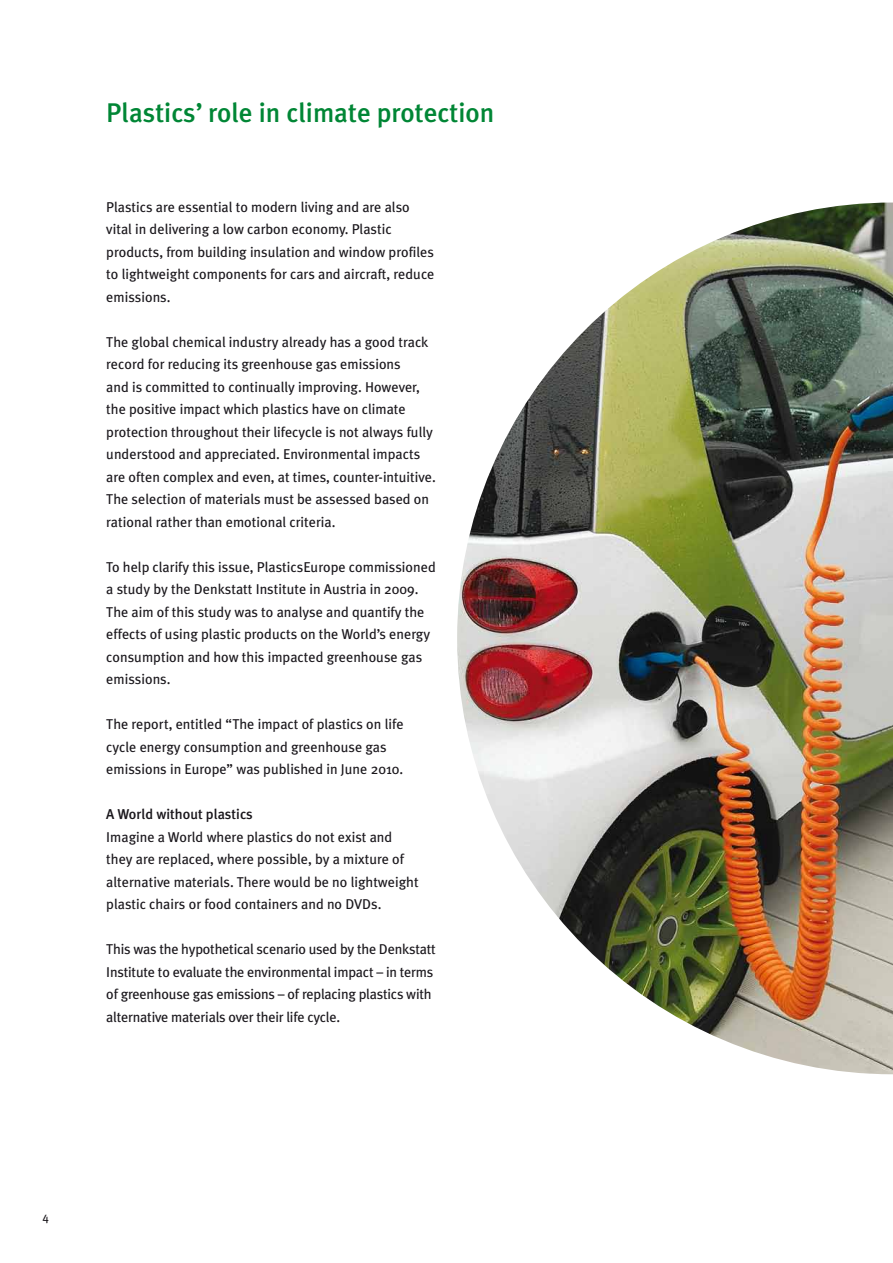
<style>
.page{position:relative;width:893px;height:1263px;background:#fff}
.page>*{position:absolute;margin:0;border:0;box-sizing:border-box;transform-origin:0 0}
.t1{font:500 27px "Meta Plus";color:#008635}
.t2{font:14.25px/22.5px "Meta Plus";color:#1a171c}
.t3{font:500 14.25px "Meta Plus";color:#1a171c}
.t4{font:12px "Meta Plus";color:#1a171c}
</style>
<div class="page">
<img style="left:457px;top:202px;width:436px;height:872px">
<h1 class="t1" style="left:106px;top:97px;width:389px">Plastics’ role in climate protection</h1>
<p class="t2" style="left:106px;top:195px;width:330px">Plastics are essential to modern living and are also vital in delivering a low carbon economy. Plastic products, from building insulation and window profiles to lightweight components for cars and aircraft, reduce emissions.</p>
<p class="t2" style="left:106px;top:330px;width:331px">The global chemical industry already has a good track record for reducing its greenhouse gas emissions<br>and is committed to continually improving. However, the positive impact which plastics have on climate protection throughout their lifecycle is not always fully understood and appreciated. Environmental impacts are often complex and even, at times, counter-intuitive.<br>The selection of materials must be assessed based on rational rather than emotional criteria.</p>
<p class="t2" style="left:106px;top:555px;width:331px">To help clarify this issue, PlasticsEurope commissioned a study by the Denkstatt Institute in Austria in 2009.<br>The aim of this study was to analyse and quantify the effects of using plastic products on the World’s energy consumption and how this impacted greenhouse gas emissions.</p>
<p class="t2" style="left:106px;top:713px;width:299px">The report, entitled “The impact of plastics on life cycle energy consumption and greenhouse gas emissions in Europe” was published in June 2010.</p>
<p class="t3" style="left:106px;top:806px;width:148px">A World without plastics</p>
<p class="t2" style="left:106px;top:825px;width:314px">Imagine a World where plastics do not exist and they are replaced, where possible, by a mixture of alternative materials. There would be no lightweight plastic chairs or food containers and no DVDs.</p>
<p class="t2" style="left:106px;top:938px;width:331px">This was the hypothetical scenario used by the Denkstatt Institute to evaluate the environmental impact – in terms of greenhouse gas emissions – of replacing plastics with alternative materials over their life cycle.</p>
<p class="t4" style="left:43px;top:1209px;width:8px">4</p>
</div>
